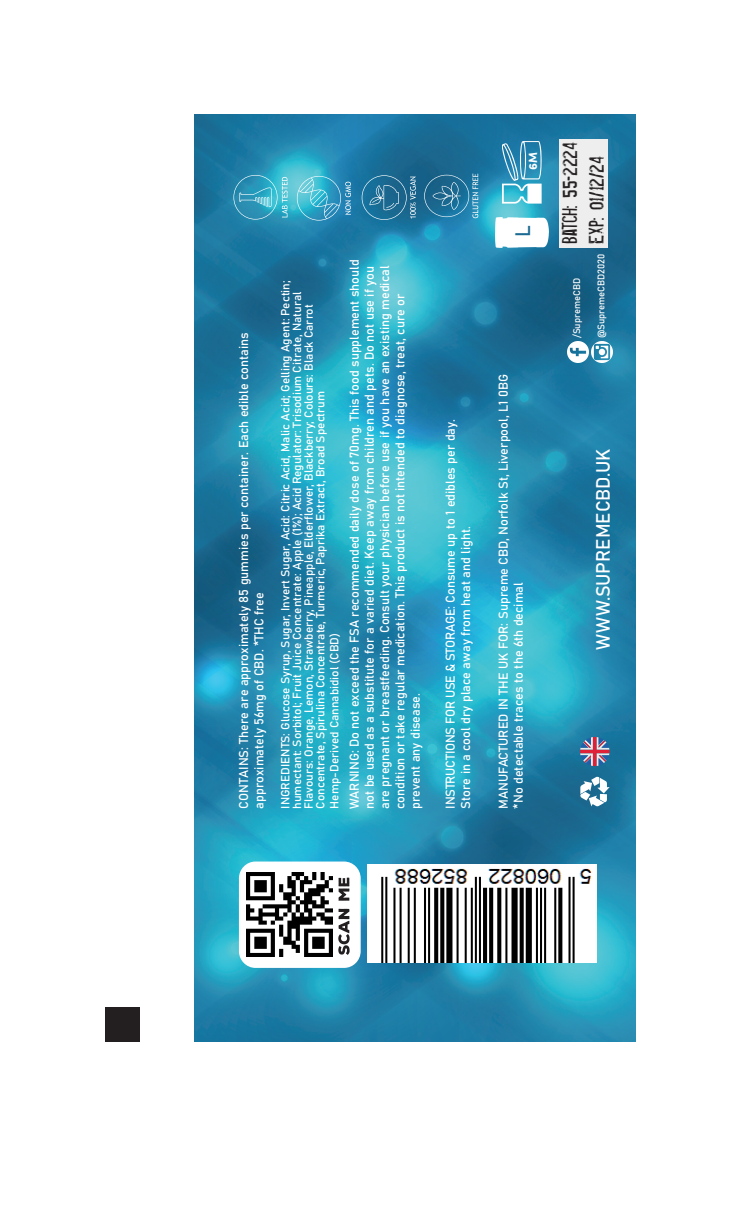
<style>
.page{position:relative;width:732px;height:1211px;background:#fff}
.page>*{position:absolute;margin:0;border:0;box-sizing:border-box;transform-origin:0 0}
.t1{font:22.2px/26.7px "Misproject";color:#231f20}
.t2{font:20.7px "Bahnschrift";color:#1b6a93}
.t3{font:19.2px "Bahnschrift";color:#fff}
.t4{font:12.6px/15.3px "Bahnschrift";color:#fff}
.t5{font:700 12px "Sofia Pro";color:#fff}
.t6{font:11.7px/11.7px "Bahnschrift";color:#fff}
.t7{font:9.6px "Bahnschrift";color:#fff}
</style>
<div class="page">
<div style="left:105px;top:1007px;width:34px;height:34px;background:#231f20"></div>
<img style="left:194px;top:114px;width:442px;height:927px">
<div style="left:239px;top:861px;width:122px;height:106px;background:#fff;border-radius:17px"></div>
<svg style="left:338px;top:908px;width:12px;height:46px"></svg>
<svg style="left:338px;top:877px;width:11px;height:23px"></svg>
<img style="left:367px;top:864px;width:229px;height:98px">
<img style="left:247px;top:872px;width:85px;height:84px">
<div style="left:559px;top:139px;width:49px;height:109px;background:#edeeed"></div>
<img style="left:567px;top:341px;width:21px;height:21px">
<img style="left:591px;top:341px;width:21px;height:21px">
<svg style="left:502px;top:141px;width:40px;height:62px"></svg>
<svg style="left:233px;top:175px;width:55px;height:44px;background:#41a8c3"></svg>
<svg style="left:297px;top:176px;width:54px;height:44px;background:#48abc9"></svg>
<svg style="left:362px;top:175px;width:54px;height:45px;background:#31799e"></svg>
<svg style="left:424px;top:174px;width:54px;height:44px;background:#327da2"></svg>
<svg style="left:580px;top:736px;width:29px;height:30px"></svg>
<svg style="left:580px;top:776px;width:30px;height:30px"></svg>
<img style="left:495px;top:217px;width:53px;height:30px">
<p class="t4" style="left:235px;top:808px;width:477px;rotate:-90deg">CONTAINS: There are approximately 85 gummies per container. Each edible contains approximately 56mg of CBD. *THC free</p>
<p class="t6" style="left:279px;top:808px;width:529px;rotate:-90deg">INGREDIENTS: Glucose Syrup, Sugar, Invert Sugar, Acid: Citric Acid, Malic Acid; Gelling Agent: Pectin; humectant: Sorbitol; Fruit Juice Concentrate: Apple (1%); Acid Regulator: Trisodium Citrate, Natural Flavours: Orange, Lemon, Strawberry, Pineapple, Elderflower, Blackberry; Colours: Black Carrot Concentrate, Spirulina Concentrate, Turmeric, Paprika Extract, Broad Spectrum</p>
<p class="t6" style="left:328px;top:808px;width:177px;rotate:-90deg">Hemp-Derived Cannabidiol (CBD)</p>
<p class="t4" style="left:346px;top:808px;width:550px;rotate:-90deg">WARNING: Do not exceed the FSA recommended daily dose of 70mg. This food supplement should not be used as a substitute for a varied diet. Keep away from children and pets. Do not use if you are pregnant or breastfeeding. Consult your physician before use if you have an existing medical condition or take regular medication. This product is not intended to diagnose, treat, cure or prevent any disease.</p>
<p class="t4" style="left:442px;top:808px;width:391px;rotate:-90deg">INSTRUCTIONS FOR USE &amp; STORAGE: Consume up to 1 edibles per day.<br>Store in a cool dry place away from heat and light.</p>
<p class="t5" style="left:524px;top:170px;width:19px;rotate:-90deg">6M</p>
<h2 class="t2" style="left:507px;top:237px;width:13px;rotate:-90deg">L</h2>
<p class="t4" style="left:495px;top:808px;width:435px;rotate:-90deg">MANUFACTURED IN THE UK FOR: Supreme CBD, Norfolk St, Liverpool, L1 0BG *No detectable traces to the 6th decimal</p>
<h1 class="t1" style="left:555px;top:244px;width:103px;rotate:-90deg">Batch: 55-2224<br>Exp: 01/12/24</h1>
<p class="t7" style="left:569px;top:338px;width:62px;rotate:-90deg">/SupremeCBD</p>
<p class="t7" style="left:594px;top:338px;width:86px;rotate:-90deg">@SupremeCBD2020</p>
<h3 class="t3" style="left:588px;top:649px;width:202px;rotate:-90deg">WWW.SUPREMECBD.UK</h3>
</div>
